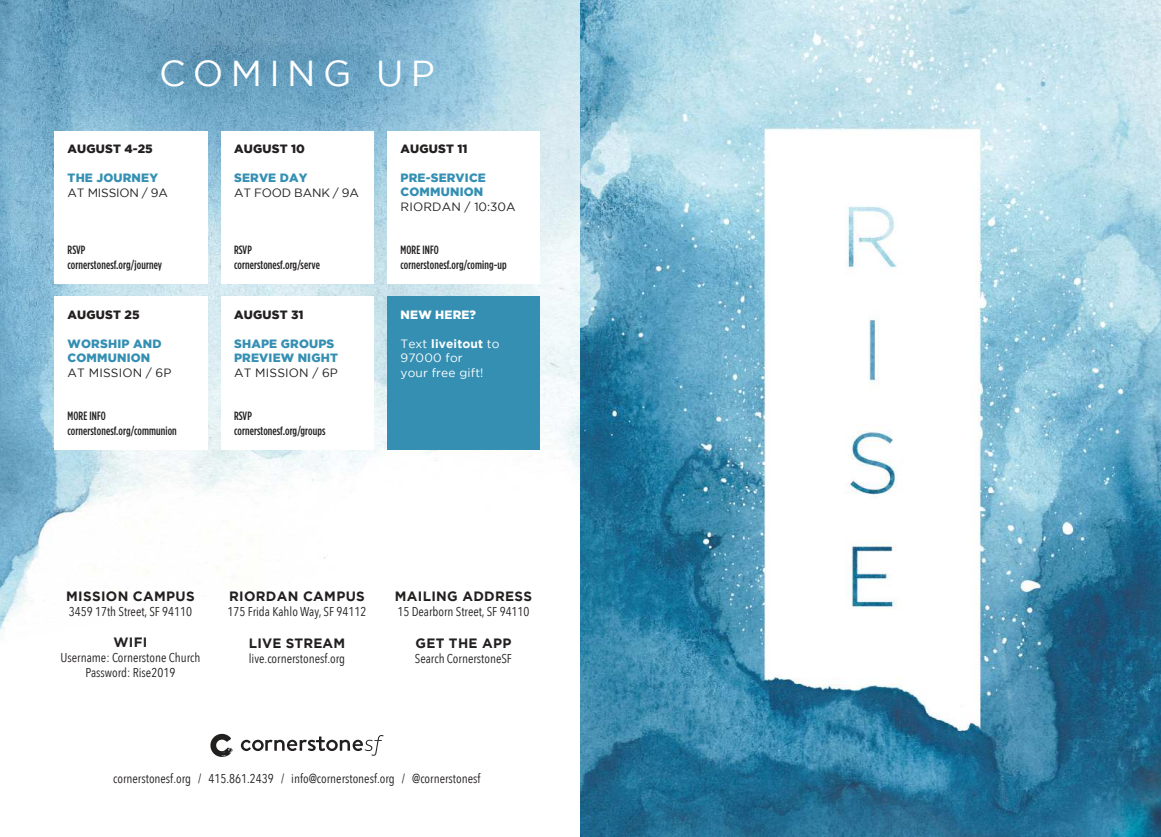
<style>
.page{position:relative;width:1161px;height:837px;background:#fff}
.page>*{position:absolute;margin:0;border:0;box-sizing:border-box;transform-origin:0 0}
.t1{font:36px "Gotham";letter-spacing:.205em;color:#fff}
.t2{font:700 13.5px "Gotham";letter-spacing:.025em;color:#221f1f}
.t3{font:12.75px/15.3px "Avenir Next Condensed";color:#221f1f;text-align:center}
.t4{font:500 12px/14.4px "Gotham Condensed";letter-spacing:.01em;color:#221f1f}
.t5{font:900 12px/14.4px "Gotham";letter-spacing:.015em;color:#348fb2}
.t6{font:900 12px "Gotham";letter-spacing:.015em;color:#221f1f}
.t7{font:12px "Gotham";letter-spacing:.005em;color:#221f1f}
.t8{font:12px/14.4px "Gotham";letter-spacing:.01em;color:#fff}
.t9{font:12px "Gotham";letter-spacing:-.015em;color:#221f1f}
.t10{font:900 12px "Gotham";letter-spacing:.015em;color:#fff}
.s1{font-weight:700}
</style>
<div class="page">
<img style="left:0;top:0;width:580px;height:637px">
<img style="left:580px;top:0;width:581px;height:837px">
<svg style="left:241px;top:735px;width:143px;height:21px"></svg>
<svg style="left:210px;top:734px;width:23px;height:23px"></svg>
<div style="left:221px;top:131px;width:153px;height:153px;background:#fff"></div>
<div style="left:54px;top:297px;width:153px;height:153px;background:#fff"></div>
<div style="left:221px;top:297px;width:153px;height:153px;background:#fff"></div>
<div style="left:387px;top:297px;width:153px;height:153px;background:#348fb2"></div>
<div style="left:387px;top:131px;width:153px;height:153px;background:#fff"></div>
<div style="left:54px;top:131px;width:153px;height:153px;background:#fff"></div>
<h1 class="t1" style="left:159px;top:57px;width:277px">COMING UP</h1>
<p class="t6" style="left:68px;top:142px;width:87px">AUGUST 4-25</p>
<p class="t5" style="left:68px;top:170px;width:92px">THE JOURNEY</p>
<p class="t9" style="left:68px;top:187px;width:102px">AT MISSION / 9A</p>
<p class="t4" style="left:68px;top:243px;width:96px">RSVP cornerstonesf.org/journey</p>
<p class="t6" style="left:68px;top:308px;width:73px">AUGUST 25</p>
<p class="t5" style="left:68px;top:336px;width:95px">WORSHIP AND<br>COMMUNION</p>
<p class="t7" style="left:68px;top:368px;width:105px">AT MISSION / 6P</p>
<p class="t4" style="left:68px;top:410px;width:111px">MORE INFO cornerstonesf.org/communion</p>
<p class="t6" style="left:234px;top:142px;width:72px">AUGUST 10</p>
<p class="t5" style="left:234px;top:170px;width:75px">SERVE DAY</p>
<p class="t9" style="left:234px;top:187px;width:126px">AT FOOD BANK / 9A</p>
<p class="t4" style="left:234px;top:243px;width:87px">RSVP cornerstonesf.org/serve</p>
<p class="t6" style="left:234px;top:308px;width:71px">AUGUST 31</p>
<p class="t5" style="left:234px;top:336px;width:105px">SHAPE GROUPS<br>PREVIEW NIGHT</p>
<p class="t7" style="left:234px;top:368px;width:105px">AT MISSION / 6P</p>
<p class="t4" style="left:234px;top:410px;width:93px">RSVP cornerstonesf.org/groups</p>
<p class="t6" style="left:401px;top:142px;width:69px">AUGUST 11</p>
<p class="t5" style="left:401px;top:170px;width:87px">PRE-SERVICE<br>COMMUNION</p>
<p class="t7" style="left:401px;top:201px;width:117px">RIORDAN / 10:30A</p>
<p class="t4" style="left:401px;top:243px;width:108px">MORE INFO cornerstonesf.org/coming-up</p>
<p class="t10" style="left:401px;top:308px;width:77px">NEW HERE?</p>
<p class="t8" style="left:401px;top:337px;width:101px">Text <span class="s1">liveitout</span> to<br>97000 for<br>your free gift!</p>
<p class="t2" style="left:66px;top:591px;width:130px">MISSION CAMPUS</p>
<p class="t3" style="left:69px;top:605px;width:125px">3459 17th Street, SF 94110</p>
<p class="t2" style="left:113px;top:637px;width:36px">WIFI</p>
<p class="t3" style="left:60px;top:651px;width:142px">Username: Cornerstone Church<br>Password: Rise2019</p>
<p class="t2" style="left:229px;top:591px;width:137px">RIORDAN CAMPUS</p>
<p class="t3" style="left:228px;top:605px;width:140px">175 Frida Kahlo Way, SF 94112</p>
<p class="t2" style="left:249px;top:638px;width:98px">LIVE STREAM</p>
<p class="t3" style="left:249px;top:652px;width:98px">live.cornerstonesf.org</p>
<p class="t2" style="left:395px;top:591px;width:139px">MAILING ADDRESS</p>
<p class="t3" style="left:397px;top:605px;width:134px">15 Dearborn Street, SF 94110</p>
<p class="t2" style="left:415px;top:638px;width:98px">GET THE APP</p>
<p class="t3" style="left:415px;top:652px;width:99px">Search CornerstoneSF</p>
<p class="t3" style="left:113px;top:772px;width:369px">cornerstonesf.org / 415.861.2439 / info@cornerstonesf.org / @cornerstonesf</p>
</div>
